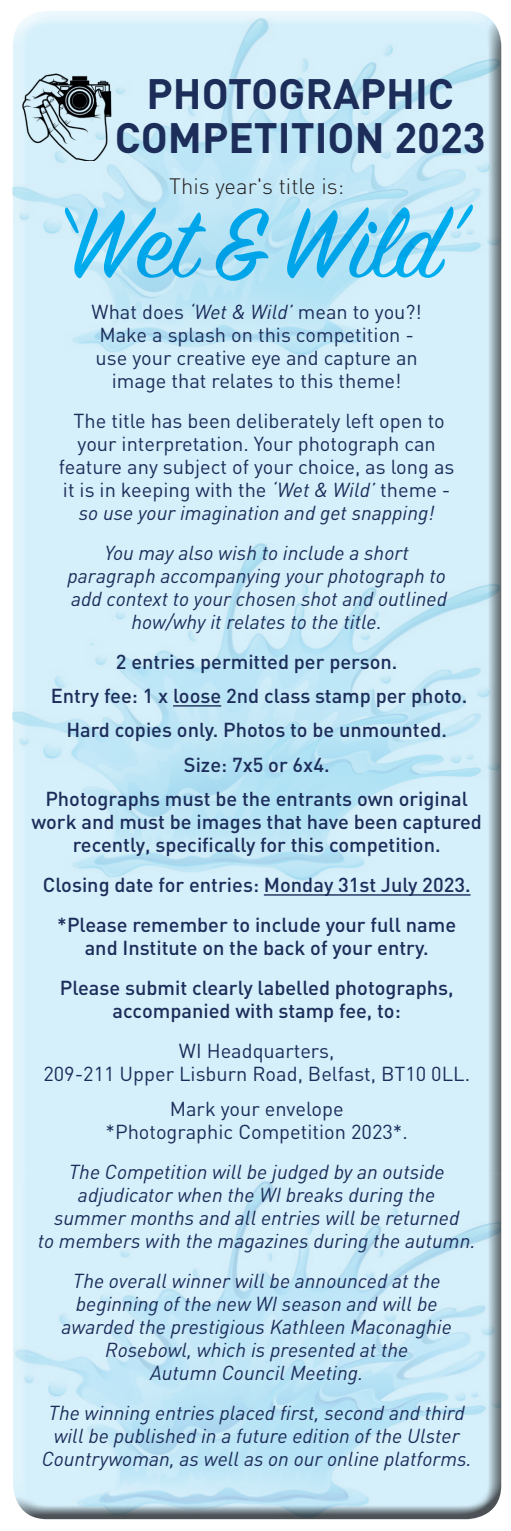
<style>
.page{position:relative;width:511px;height:1531px;background:#fff}
.page>*{position:absolute;margin:0;border:0;box-sizing:border-box;transform-origin:0 0}
.t1{font:110.8px "Sign Painter House Script";letter-spacing:-.01em;color:#00aeef}
.t2{font:700 42px/44px "DIN";color:#1c2d5a;text-align:center}
.t3{font:300 22px "DIN";color:#231f20}
.t4{font:italic 20px/23px "DIN";color:#1c2d5a;text-align:center}
.t5{font:500 20px/34.4px "DIN";color:#1c2d5a;text-align:center}
.t6{font:20px/23px "DIN";color:#1c2d5a;text-align:center}
.s1{font-style:italic}
</style>
<div class="page">
<div style="left:10px;top:19px;width:492px;height:1501px;background:#231f20;opacity:.75"></div>
<img style="left:13px;top:11px;width:488px;height:353px">
<img style="left:13px;top:536px;width:487px;height:353px">
<hr style="left:173px;top:705px;width:48px;height:1px;background:#1c2d5a">
<hr style="left:263px;top:894px;width:207px;height:1px;background:#1c2d5a">
<img style="left:22px;top:74px;width:89px;height:87px">
<h2 class="t2" style="left:115px;top:70px;width:372px">PHOTOGRAPHIC<br>COMPETITION 2023</h2>
<p class="t3" style="left:169px;top:172px;width:176px">This year's title is:</p>
<h1 class="t1" style="left:47px;top:175px;width:421px">‘Wet &amp; Wild’</h1>
<p class="t6" style="left:91px;top:300px;width:331px">What does <span class="s1">‘Wet &amp; Wild’</span> mean to you?!<br>Make a splash on this competition - use your creative eye and capture an image that relates to this theme!</p>
<p class="t6" style="left:59px;top:409px;width:397px">The title has been deliberately left open to your interpretation. Your photograph can feature any subject of your choice, as long as it is in keeping with the <span class="s1">‘Wet &amp; Wild’</span> theme - <span class="s1">so use your imagination and get snapping!</span></p>
<p class="t4" style="left:67px;top:541px;width:381px">You may also wish to include a short paragraph accompanying your photograph to add context to your chosen shot and outlined how/why it relates to the title.</p>
<p class="t5" style="left:45px;top:644px;width:424px">2 entries permitted per person.<br>Entry fee: 1 x loose 2nd class stamp per photo.<br>Hard copies only. Photos to be unmounted.<br>Size: 7x5 or 6x4.<br>Photographs must be the entrants own original</p>
<p class="t5" style="left:31px;top:810px;width:452px;line-height:23px">work and must be images that have been captured recently, specifically for this competition.</p>
<p class="t5" style="left:43px;top:864px;width:429px;line-height:40px">Closing date for entries: Monday 31st July 2023. *Please remember to include your full name</p>
<p class="t5" style="left:60px;top:927px;width:395px;line-height:40px">and Institute on the back of your entry.<br>Please submit clearly labelled photographs,</p>
<p class="t5" style="left:112px;top:993px;width:289px">accompanied with stamp fee, to:</p>
<p class="t6" style="left:43px;top:1039px;width:428px">WI Headquarters,<br>209-211 Upper Lisburn Road, Belfast, BT10 0LL.</p>
<p class="t6" style="left:105px;top:1096px;width:303px">Mark your envelope *Photographic Competition 2023*.</p>
<p class="t4" style="left:38px;top:1159px;width:438px">The Competition will be judged by an outside adjudicator when the WI breaks during the<br>summer months and all entries will be returned<br>to members with the magazines during the autumn.</p>
<p class="t4" style="left:61px;top:1268px;width:391px">The overall winner will be announced at the beginning of the new WI season and will be awarded the prestigious Kathleen Maconaghie Rosebowl, which is presented at the<br>Autumn Council Meeting.</p>
<p class="t4" style="left:42px;top:1400px;width:431px">The winning entries placed first, second and third will be published in a future edition of the Ulster<br>Countrywoman, as well as on our online platforms.</p>
</div>
